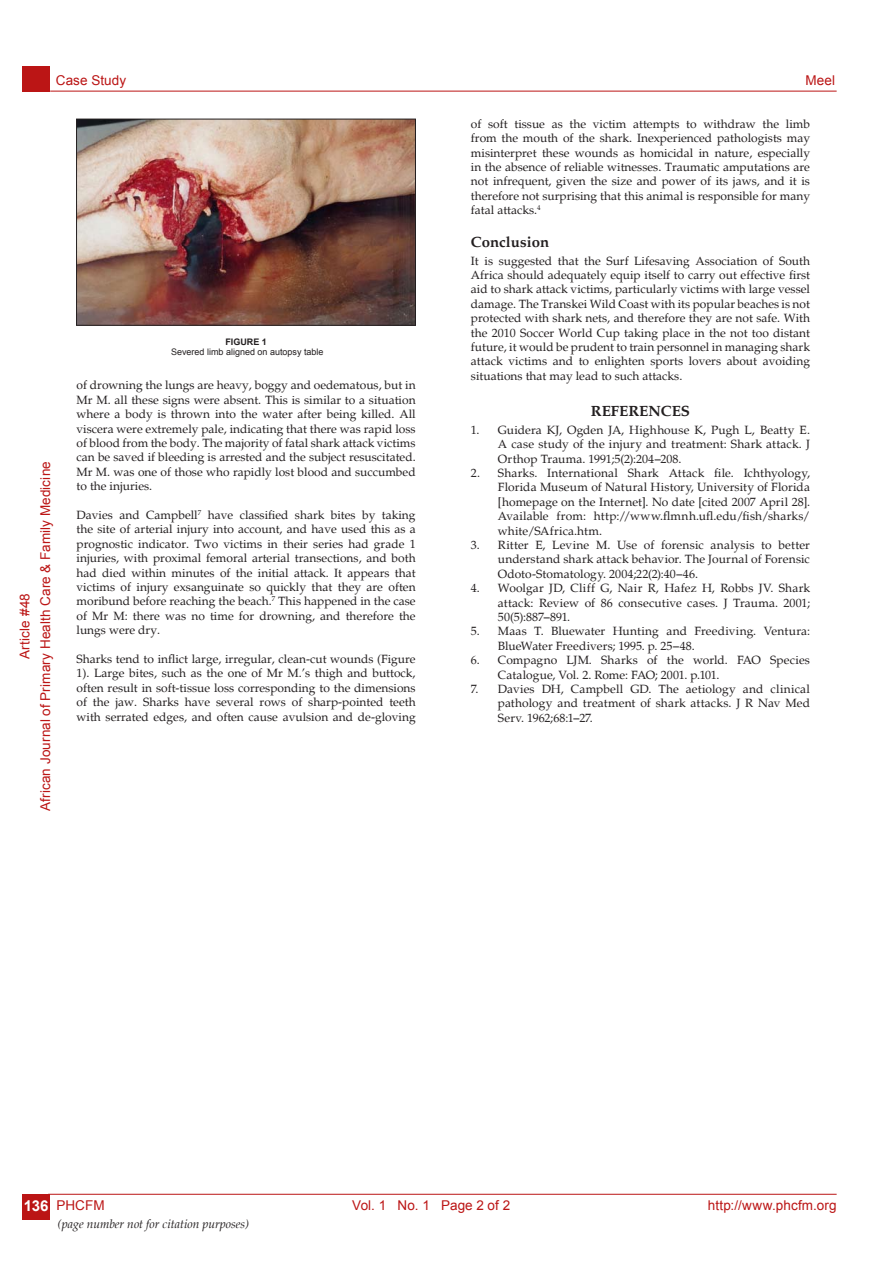
<style>
.page{position:relative;width:893px;height:1263px;background:#fff}
.page>*{position:absolute;margin:0;border:0;box-sizing:border-box;transform-origin:0 0}
.t1{font:700 15px "Palatino";color:#231f20}
.t2{font:700 15px "Arial";color:#fff}
.t3{font:13.5px "Arial";letter-spacing:.01em;color:#bb1515}
.t4{font:12px/14.4px "Palatino";color:#231f20;text-align:justify}
.t5{font:italic 12px "Palatino";color:#231f20}
.t6{font:9px "Arial";color:#231f20}
.t7{font:700 9px "Arial";color:#231f20}
</style>
<div class="page">
<hr style="left:48px;top:1194px;width:789px;height:1px;background:#bb1515">
<hr style="left:50px;top:91px;width:787px;height:1px;background:#bb1515">
<div style="left:22px;top:66px;width:28px;height:25px;background:#bb1515"></div>
<div style="left:22px;top:1194px;width:28px;height:26px;background:#bb1515"></div>
<img style="left:78px;top:121px;width:336px;height:202px">
<div style="left:76px;top:119px;width:340px;height:206px;border:1px solid #231f20"></div>
<p class="t3" style="left:56px;top:72px;width:72px">Case Study</p>
<p class="t3" style="left:805px;top:72px;width:31px">Meel</p>
<p class="t3" style="left:16px;top:659px;width:68px;rotate:-90deg">Article #48</p>
<p class="t3" style="left:37px;top:811px;width:351px;rotate:-90deg">African Journal of Primary Health Care &amp; Family Medicine</p>
<p class="t7" style="left:225px;top:335px;width:43px">FIGURE 1</p>
<p class="t6" style="left:171px;top:346px;width:154px">Severed limb aligned on autopsy table</p>
<p class="t4" style="left:77px;top:378px;width:341px">of drowning the lungs are heavy, boggy and oedematous, but in Mr M. all these signs were absent. This is similar to a situation where a body is thrown into the water after being killed. All viscera were extremely pale, indicating that there was rapid loss of blood from the body. The majority of fatal shark attack victims can be saved if bleeding is arrested and the subject resuscitated.<br>Mr M. was one of those who rapidly lost blood and succumbed to the injuries.</p>
<p class="t4" style="left:77px;top:508px;width:341px">Davies and Campbell<sup>7</sup> have classified shark bites by taking the site of arterial injury into account, and have used this as a prognostic indicator. Two victims in their series had grade 1 injuries, with proximal femoral arterial transections, and both had died within minutes of the initial attack. It appears that victims of injury exsanguinate so quickly that they are often moribund before reaching the beach.<sup>7</sup> This happened in the case of Mr M: there was no time for drowning, and therefore the lungs were dry.</p>
<p class="t4" style="left:77px;top:652px;width:341px">Sharks tend to inflict large, irregular, clean-cut wounds (Figure 1). Large bites, such as the one of Mr M.’s thigh and buttock, often result in soft-tissue loss corresponding to the dimensions of the jaw. Sharks have several rows of sharp-pointed teeth with serrated edges, and often cause avulsion and de-gloving</p>
<p class="t4" style="left:471px;top:117px;width:341px">of soft tissue as the victim attempts to withdraw the limb from the mouth of the shark. Inexperienced pathologists may misinterpret these wounds as homicidal in nature, especially in the absence of reliable witnesses. Traumatic amputations are not infrequent, given the size and power of its jaws, and it is therefore not surprising that this animal is responsible for many fatal attacks.<sup>4</sup></p>
<p class="t1" style="left:471px;top:233px;width:80px">conclusion</p>
<p class="t4" style="left:471px;top:254px;width:341px">It is suggested that the Surf Lifesaving Association of South Africa should adequately equip itself to carry out effective first aid to shark attack victims, particularly victims with large vessel damage. The Transkei Wild Coast with its popular beaches is not protected with shark nets, and therefore they are not safe. With the 2010 Soccer World Cup taking place in the not too distant future, it would be prudent to train personnel in managing shark attack victims and to enlighten sports lovers about avoiding situations that may lead to such attacks.</p>
<p class="t1" style="left:591px;top:402px;width:101px">REFERENCES</p>
<p class="t4" style="left:498px;top:423px;width:314px;text-indent:-27px">1. Guidera KJ, Ogden JA, Highhouse K, Pugh L, Beatty E.<br>A case study of the injury and treatment: Shark attack. J Orthop Trauma. 1991;5(2):204–208.</p>
<p class="t4" style="left:498px;top:466px;width:314px;text-indent:-27px">2. Sharks. International Shark Attack file. Ichthyology, Florida Museum of Natural History, University of Florida [homepage on the Internet]. No date [cited 2007 April 28].<br>Available from: http://www.flmnh.ufl.edu/fish/sharks/ white/SAfrica.htm.</p>
<p class="t4" style="left:498px;top:538px;width:314px;text-indent:-27px">3. Ritter E, Levine M. Use of forensic analysis to better understand shark attack behavior. The Journal of Forensic Odoto-Stomatology. 2004;22(2):40–46.</p>
<p class="t4" style="left:498px;top:581px;width:314px;text-indent:-27px">4. Woolgar JD, Cliff G, Nair R, Hafez H, Robbs JV. Shark attack: Review of 86 consecutive cases. J Trauma. 2001; 50(5):887–891.</p>
<p class="t4" style="left:498px;top:624px;width:314px;text-indent:-27px">5. Maas T. Bluewater Hunting and Freediving. Ventura:<br>BlueWater Freedivers; 1995. p. 25–48.</p>
<p class="t4" style="left:498px;top:653px;width:314px;text-indent:-27px">6. Compagno LJM. Sharks of the world. FAO Species<br>Catalogue, Vol. 2. Rome: FAO; 2001. p.101.</p>
<p class="t4" style="left:498px;top:682px;width:314px;text-indent:-27px">7. Davies DH, Campbell GD. The aetiology and clinical pathology and treatment of shark attacks. J R Nav Med Serv. 1962;68:1–27.</p>
<p class="t2" style="left:24px;top:1196px;width:26px">136</p>
<p class="t3" style="left:56px;top:1196px;width:50px">PHCFM</p>
<p class="t3" style="left:352px;top:1196px;width:160px">Vol. 1 No. 1 Page 2 of 2</p>
<p class="t3" style="left:708px;top:1196px;width:130px">http://www.phcfm.org</p>
<p class="t5" style="left:58px;top:1217px;width:193px">(page number not for citation purposes)</p>
</div>
